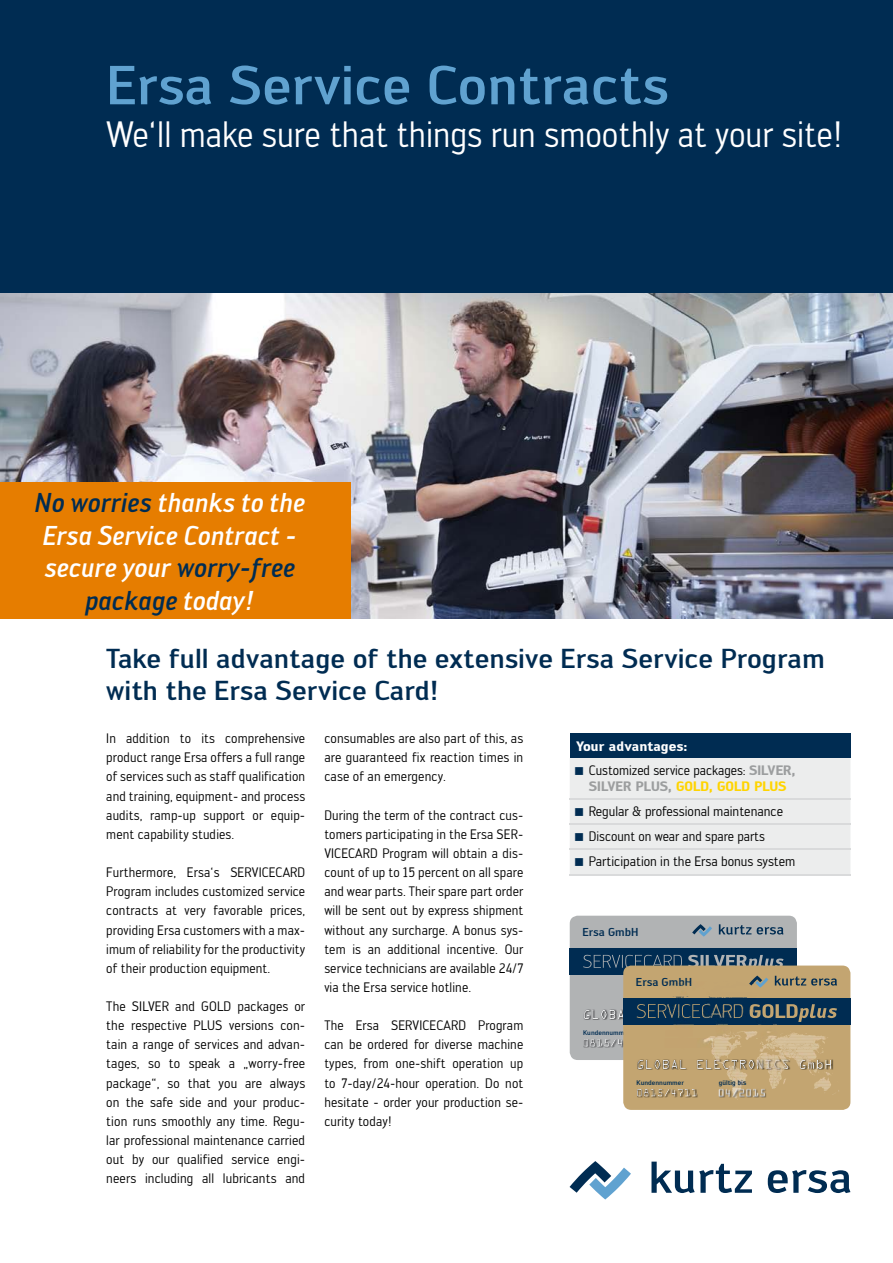
<style>
.page{position:relative;width:893px;height:1263px;background:#fff}
.page>*{position:absolute;margin:0;border:0;box-sizing:border-box;transform-origin:0 0}
.t1{font:500 54px "Engel";color:#60a2d0}
.t2{font:36px "Engel";color:#fff;scale:.93 1}
.t3{font:500 27px/32.4px "Engel";color:#002c52}
.t4{font:italic 500 26.85px/32.5px "Engel";color:#fff;text-align:center;scale:.95 1}
.t5{font:13.5px/19.2px "Engel";letter-spacing:.01em;color:#000;text-align:justify;scale:.95 1}
.t6{font:13.5px/19.2px "Engel";letter-spacing:.01em;color:#000;text-align:justify;scale:.96 1}
.t7{font:13.5px "Engel";letter-spacing:.01em;color:#000}
.t8{font:700 13.5px "Engel";color:#fff}
.t9{font:500 11.25px "Engel";color:#002c52}
.t10{font:500 6.6px "Engel";color:#002c52}
.s1{color:#002c52}
.s2{font-weight:700;color:#9c9e9f}
.s3{font-weight:700;color:#ffd400}
</style>
<div class="page">
<div style="left:0;top:0;width:893px;height:293px;background:#002c52"></div>
<img style="left:0;top:293px;width:893px;height:326px">
<svg style="left:651px;top:1161px;width:101px;height:32px"></svg>
<svg style="left:768px;top:1170px;width:82px;height:23px"></svg>
<svg style="left:570px;top:1161px;width:61px;height:38px"></svg>
<div style="left:0;top:483px;width:351px;height:136px;background:#e67d00"></div>
<div style="left:570px;top:916px;width:227px;height:144px;background:#b1b3b4;border-radius:8px"></div>
<svg style="left:719px;top:924px;width:32px;height:10px"></svg>
<svg style="left:757px;top:927px;width:26px;height:7px"></svg>
<svg style="left:692px;top:924px;width:20px;height:13px"></svg>
<img style="left:583px;top:1046px;width:40px;height:2px">
<img style="left:584px;top:1039px;width:39px;height:7px">
<img style="left:583px;top:1009px;width:40px;height:11px">
<img style="left:584px;top:1010px;width:39px;height:9px">
<div style="left:570px;top:948px;width:227px;height:26px;background:#002c52"></div>
<svg style="left:623px;top:965px;width:227px;height:145px;background:#c2a675"></svg>
<svg style="left:583px;top:955px;width:254px;height:33px"></svg>
<div style="left:623px;top:998px;width:227px;height:26px;background:#002c52"></div>
<img style="left:637px;top:1089px;width:61px;height:9px">
<img style="left:637px;top:1089px;width:59px;height:7px">
<img style="left:637px;top:1059px;width:196px;height:11px">
<img style="left:637px;top:1060px;width:194px;height:9px">
<svg style="left:637px;top:1004px;width:200px;height:18px"></svg>
<div style="left:570px;top:733px;width:280px;height:25px;background:#002c52"></div>
<div style="left:570px;top:758px;width:280px;height:117px;background:#eceded"></div>
<hr style="left:589px;top:874px;width:261px;height:1px;background:#d9dadb">
<img style="left:710px;top:1013px;width:57px;height:2px">
<img style="left:718px;top:1086px;width:122px;height:14px">
<img style="left:670px;top:981px;width:36px;height:6px">
<img style="left:713px;top:982px;width:43px;height:7px">
<h1 class="t1" style="left:106px;top:54px;width:564px">Ersa Service Contracts</h1>
<h2 class="t2" style="left:106px;top:114px;width:793px">We‘ll make sure that things run smoothly at your site!</h2>
<h3 class="t4" style="left:34px;top:486px;width:286px"><span class="s1">No worries</span> thanks to the<br>Ersa Service Contract - secure your <span class="s1">worry-free package</span> today!</h3>
<h3 class="t3" style="left:106px;top:642px;width:720px">Take full advantage of the extensive Ersa Service Program with the Ersa Service Card!</h3>
<p class="t5" style="left:106px;top:729px;width:211px">In addition to its comprehensive product range Ersa offers a full range of services such as staff qualification and training, equipment- and process audits, ramp-up support or equip&shy;ment capability studies.</p>
<p class="t5" style="left:106px;top:863px;width:211px">Furthermore, Ersa‘s SERVICECARD Program includes customized service contracts at very favorable prices, providing Ersa customers with a max&shy;imum of reliability for the productivity of their production equipment.</p>
<p class="t6" style="left:106px;top:997px;width:209px">The SILVER and GOLD packages or the respective PLUS versions con&shy;tain a range of services and advan&shy;tages, so to speak a „worry-free package“, so that you are always on the safe side and your produc&shy;tion runs smoothly any time. Regu&shy;lar professional maintenance carried out by our qualified service engi&shy;neers including all lubricants and</p>
<p class="t6" style="left:324px;top:729px;width:209px">consumables are also part of this, as are guaranteed fix reaction times in case of an emergency.</p>
<p class="t5" style="left:324px;top:805px;width:211px">During the term of the contract cus&shy;tomers participating in the Ersa SER-VICECARD Program will obtain a dis&shy;count of up to 15 percent on all spare and wear parts. Their spare part order will be sent out by express shipment without any surcharge. A bonus sys&shy;tem is an additional incentive. Our service technicians are available 24/7 via the Ersa service hotline.</p>
<p class="t5" style="left:324px;top:1016px;width:211px">The Ersa SERVICECARD Program can be ordered for diverse machine types, from one-shift operation up to 7-day/24-hour operation. Do not hesitate - order your production se&shy;curity today!</p>
<p class="t8" style="left:576px;top:738px;width:113px">Your advantages:</p>
<p class="t5" style="left:574px;top:762px;width:234px;line-height:16.2px;text-align:center"><span class="s1">■</span> Customized service packages: <span class="s2">SILVER,<br>SILVER PLUS,</span> <span class="s3">GOLD, GOLD PLUS</span></p>
<p class="t7" style="left:574px;top:803px;width:210px"><span class="s1">■</span> Regular &amp; professional maintenance</p>
<p class="t5" style="left:574px;top:827px;width:202px"><span class="s1">■</span> Discount on wear and spare parts</p>
<p class="t7" style="left:574px;top:854px;width:223px"><span class="s1">■</span> Participation in the Ersa bonus system</p>
<p class="t9" style="left:582px;top:925px;width:58px">Ersa GmbH</p>
<p class="t9" style="left:636px;top:975px;width:58px">Ersa GmbH</p>
<p class="t10" style="left:583px;top:1029px;width:49px">Kundennummer</p>
<p class="t10" style="left:637px;top:1078px;width:49px">Kundennummer</p>
<p class="t10" style="left:719px;top:1078px;width:29px">gültig bis</p>
</div>
